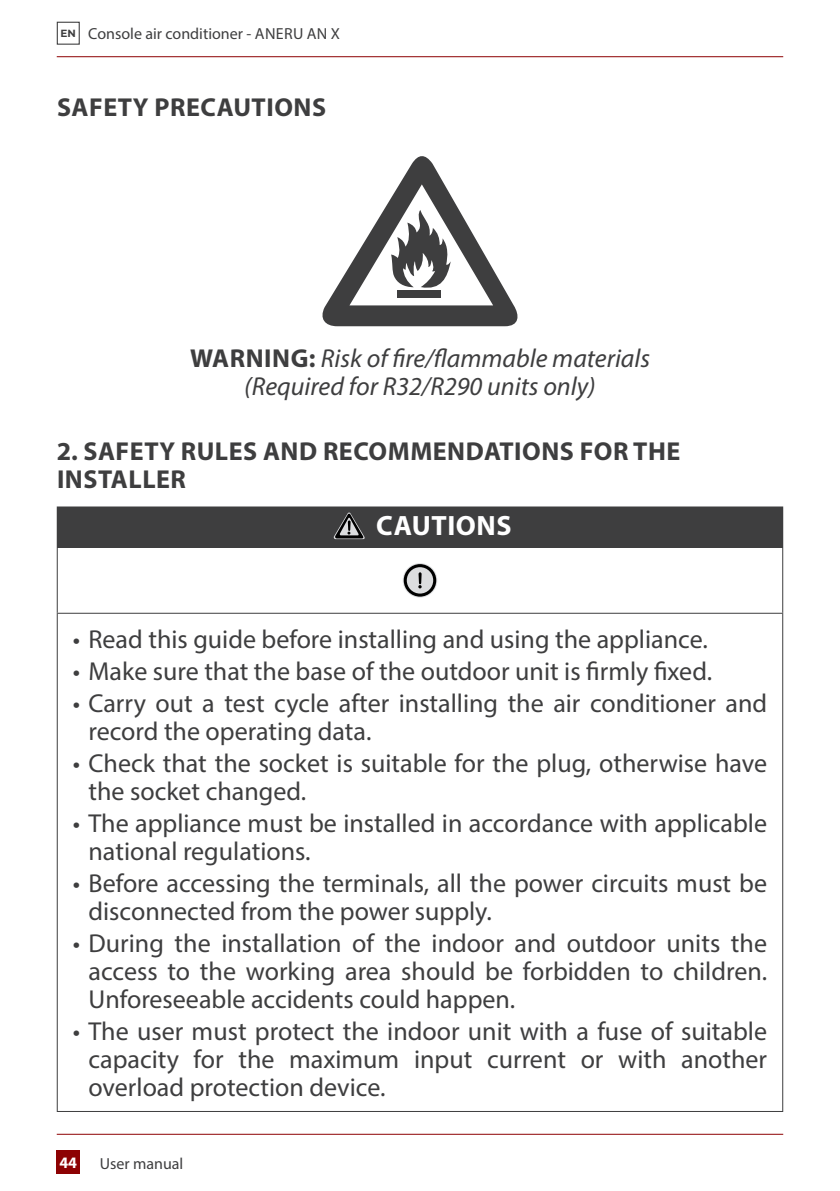
<style>
.page{position:relative;width:840px;height:1191px;background:#fff}
.page>*{position:absolute;margin:0;border:0;box-sizing:border-box;transform-origin:0 0}
.t1{font:700 28px "Myriad Pro";letter-spacing:.02em;color:#fff}
.t2{font:26px/28px "Myriad Pro";color:#3e3e3f}
.t3{font:italic 26px/28px "Myriad Pro";color:#3e3e3f;text-align:center}
.t4{font:700 26px/28px "Myriad Pro";letter-spacing:.02em;color:#3e3e3f}
.t5{font:16px "Myriad Pro";color:#3e3e3f}
.t6{font:700 16px "Myriad Pro";color:#fff}
.s1{font-family:"Montserrat";font-weight:700;font-size:10.4px}
.s2{font-weight:700;font-style:normal}
</style>
<div class="page">
<hr style="left:57px;top:1133px;width:725px;height:1px;background:#8d0203">
<div style="left:57px;top:1151px;width:23px;height:23px;background:#8d0203"></div>
<hr style="left:57px;top:56px;width:725px;height:1px;background:#8d0203">
<div style="left:57px;top:22px;width:23px;height:23px;border:1px solid #3e3e3f"></div>
<div style="left:57px;top:507px;width:725px;height:40px;background:#3e3e3f"></div>
<hr style="left:57px;top:506px;width:725px;height:1px;background:#3e3e3f">
<hr style="left:57px;top:548px;width:1px;height:65px;background:#3e3e3f">
<hr style="left:57px;top:547px;width:725px;height:1px;background:#3e3e3f">
<hr style="left:781px;top:548px;width:1px;height:65px;background:#3e3e3f">
<hr style="left:57px;top:614px;width:1px;height:497px;background:#3e3e3f">
<hr style="left:57px;top:613px;width:725px;height:1px;background:#3e3e3f">
<hr style="left:57px;top:1111px;width:725px;height:1px;background:#3e3e3f">
<hr style="left:781px;top:614px;width:1px;height:497px;background:#3e3e3f">
<svg style="left:333px;top:512px;width:32px;height:27px"></svg>
<svg style="left:402px;top:563px;width:35px;height:34px"></svg>
<svg style="left:403px;top:564px;width:33px;height:32px"></svg>
<div style="left:406px;top:567px;width:27px;height:26px;background:#dcdddf;border-radius:50%"></div>
<svg style="left:418px;top:572px;width:3px;height:16px"></svg>
<svg style="left:322px;top:156px;width:196px;height:170px"></svg>
<p class="t5" style="left:60px;top:24px;width:280px"><span class="s1">EN</span> Console air conditioner - ANERU AN X</p>
<p class="t4" style="left:57px;top:93px;width:270px">SAFETY PRECAUTIONS</p>
<p class="t3" style="left:190px;top:344px;width:461px"><span class="s2">WARNING:</span> Risk of fire/flammable materials (Required for R32/R290 units only)</p>
<p class="t4" style="left:57px;top:436px;width:624px">2. SAFETY RULES AND RECOMMENDATIONS FOR THE<br>INSTALLER</p>
<p class="t1" style="left:376px;top:507px;width:137px">CAUTIONS</p>
<p class="t2" style="left:73px;top:625px;width:636px">• Read this guide before installing and using the appliance.</p>
<p class="t2" style="left:73px;top:657px;width:640px">• Make sure that the base of the outdoor unit is firmly fixed.</p>
<p class="t2" style="left:88px;top:689px;width:679px;text-indent:-16px">• Carry out a test cycle after installing the air conditioner and record the operating data.</p>
<p class="t2" style="left:88px;top:749px;width:679px;text-indent:-16px">• Check that the socket is suitable for the plug, otherwise have the socket changed.</p>
<p class="t2" style="left:88px;top:809px;width:679px;text-indent:-16px">• The appliance must be installed in accordance with applicable national regulations.</p>
<p class="t2" style="left:88px;top:869px;width:679px;text-indent:-16px">• Before accessing the terminals, all the power circuits must be disconnected from the power supply.</p>
<p class="t2" style="left:88px;top:928px;width:679px;text-align:justify;text-indent:-16px">• During the installation of the indoor and outdoor units the access to the working area should be forbidden to children.<br>Unforeseeable accidents could happen.</p>
<p class="t2" style="left:88px;top:1016px;width:679px;text-align:justify;text-indent:-16px">• The user must protect the indoor unit with a fuse of suitable capacity for the maximum input current or with another overload protection device.</p>
<p class="t6" style="left:59px;top:1152px;width:19px">44</p>
<p class="t5" style="left:100px;top:1153px;width:85px">User manual</p>
</div>
